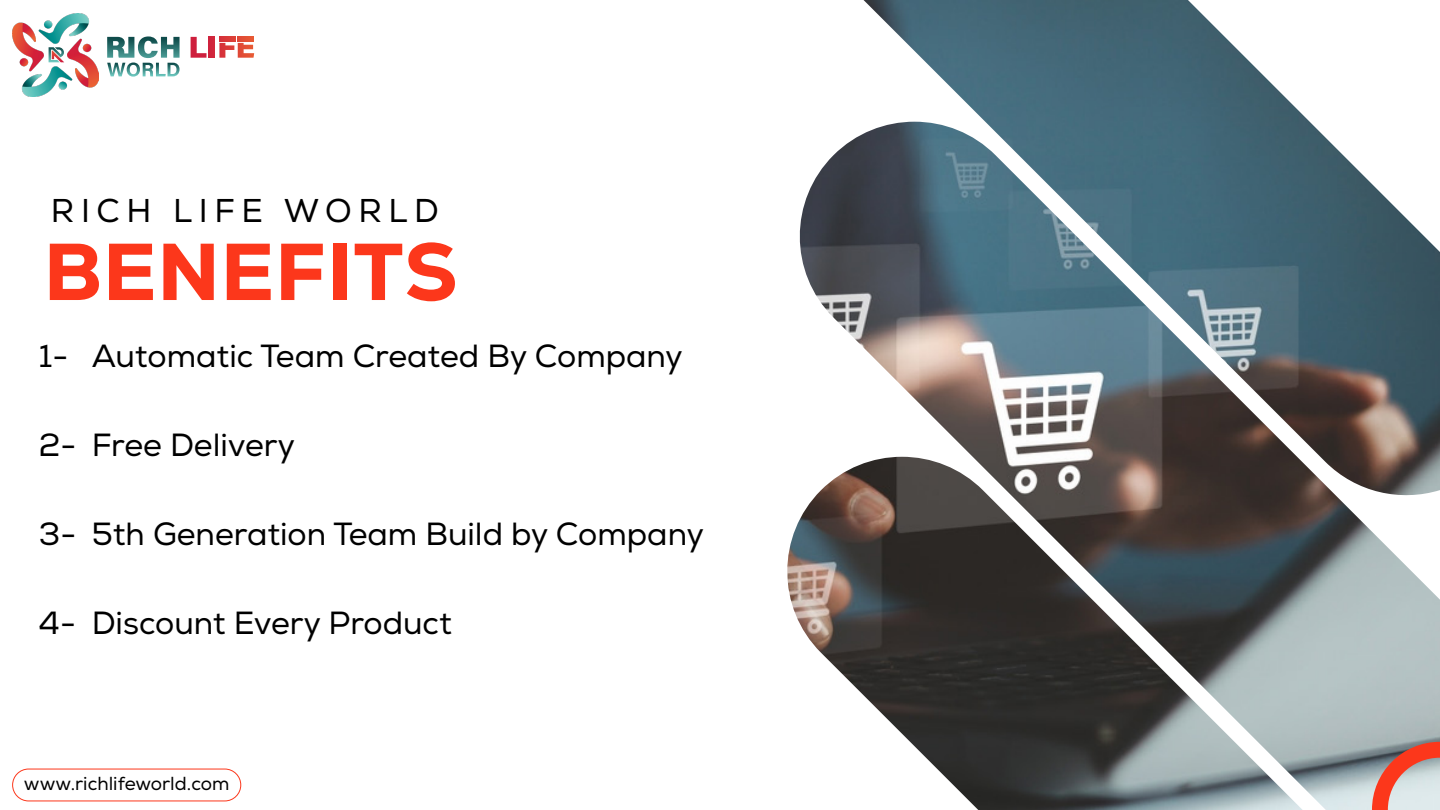
<style>
.page{position:relative;width:1440px;height:810px;background:#fff}
.page>*{position:absolute;margin:0;border:0;box-sizing:border-box;transform-origin:0 0}
.t1{font:800 80.5px "Nexa";letter-spacing:.01em;color:#fc371b}
.t2{font:32.9px "Nexa";letter-spacing:.2em;color:#000}
.t3{font:32px "Nexa";color:#000}
.t4{font:18.8px "Nexa";color:#000}
</style>
<div class="page">
<img style="left:799px;top:133px;width:641px;height:677px">
<img style="left:864px;top:0;width:576px;height:502px">
<img style="left:787px;top:457px;width:516px;height:353px">
<svg style="left:1372px;top:742px;width:68px;height:68px;background:#ce9790"></svg>
<img style="left:12px;top:13px;width:86px;height:83px">
<svg style="left:107px;top:36px;width:73px;height:41px"></svg>
<svg style="left:191px;top:37px;width:16px;height:21px"></svg>
<div style="left:209px;top:37px;width:6px;height:21px;background:#d0253c"></div>
<hr style="left:219px;top:37px;width:16px;height:4px;background:#d93839">
<hr style="left:238px;top:37px;width:16px;height:4px;background:#e35135">
<svg style="left:219px;top:43px;width:35px;height:15px"></svg>
<svg style="left:49px;top:47px;width:15px;height:15px"></svg>
<div style="left:12px;top:769px;width:229px;height:32px;border:1px solid #fc371b;border-radius:16px"></div>
<p class="t2" style="left:51px;top:191px;width:389px">RICH LIFE WORLD</p>
<h1 class="t1" style="left:44px;top:220px;width:415px">BENEFITS</h1>
<p class="t3" style="left:39px;top:337px;width:31px">1-</p>
<p class="t3" style="left:92px;top:337px;width:592px">Automatic Team Created By Company</p>
<p class="t3" style="left:39px;top:426px;width:39px">2-</p>
<p class="t3" style="left:92px;top:426px;width:205px">Free Delivery</p>
<p class="t3" style="left:39px;top:515px;width:39px">3-</p>
<p class="t3" style="left:92px;top:515px;width:614px">5th Generation Team Build by Company</p>
<p class="t3" style="left:39px;top:604px;width:38px">4-</p>
<p class="t3" style="left:92px;top:604px;width:361px">Discount Every Product</p>
<p class="t4" style="left:23px;top:770px;width:207px">www.richlifeworld.com</p>
<p class="t4" style="left:24px;top:772px;width:207px">www.richlifeworld.com</p>
</div>
